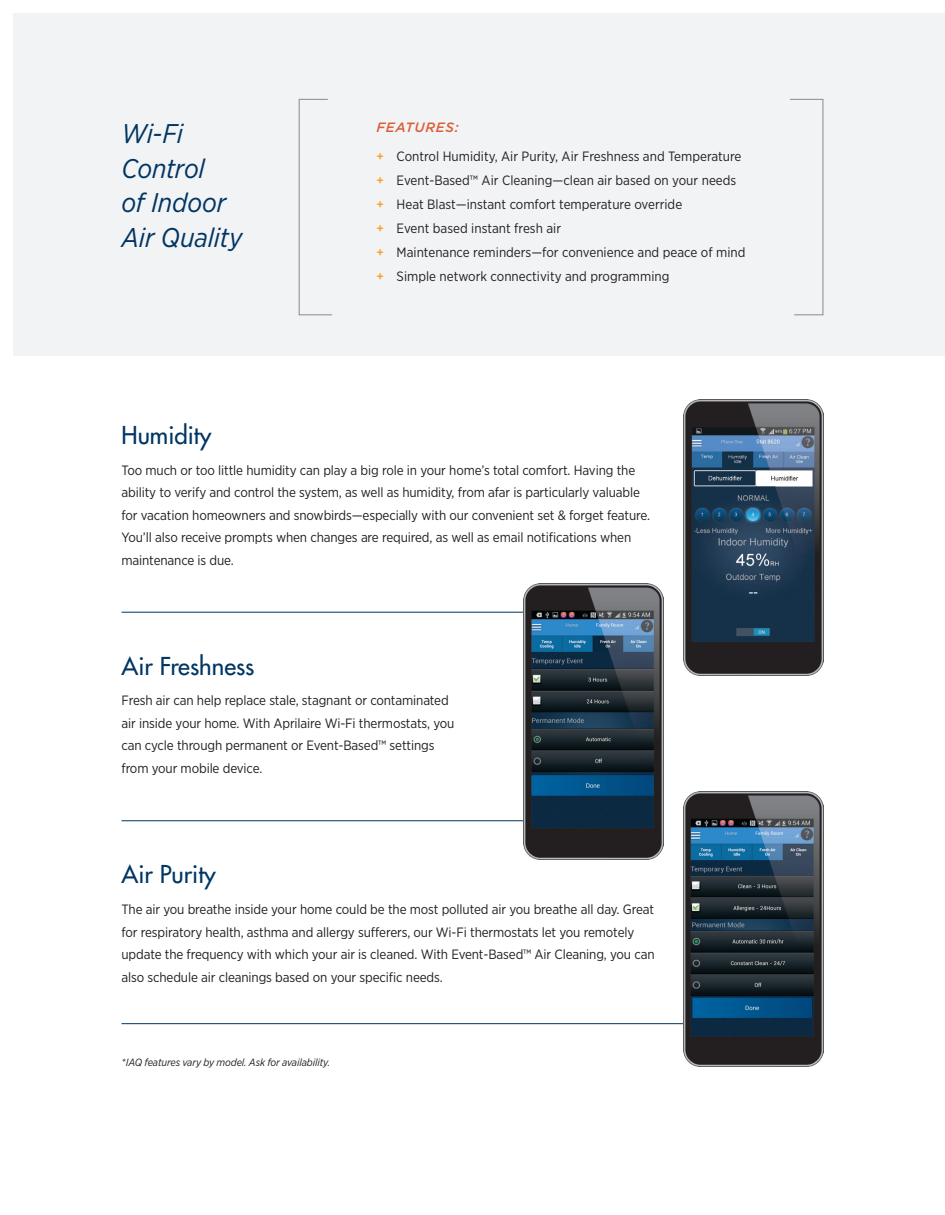
<style>
.page{position:relative;width:945px;height:1215px;background:#fff}
.page>*{position:absolute;margin:0;border:0;box-sizing:border-box;transform-origin:0 0}
.t1{font:italic 27px/34.5px "Gotham Narrow";letter-spacing:-.005em;color:#003563}
.t2{font:500 24px "Futura LT Pro";color:#003563}
.t3{font:13.5px/22.5px "Gotham Narrow";letter-spacing:-.01em;color:#231f20}
.t4{font:italic 500 13.5px "Gotham";letter-spacing:.05em;color:#db5e39}
.t5{font:italic 10.5px "Gotham Narrow";letter-spacing:-.01em;color:#231f20}
.s1{font-weight:500;color:#f9a030}
</style>
<div class="page">
<div style="left:14px;top:14px;width:931px;height:342px;background:#f2f3f4"></div>
<hr style="left:122px;top:612px;width:431px;height:1px;background:#003563">
<hr style="left:122px;top:1023px;width:666px;height:1px;background:#003563">
<img style="left:683px;top:400px;width:141px;height:275px">
<hr style="left:122px;top:820px;width:503px;height:1px;background:#003563">
<img style="left:523px;top:584px;width:141px;height:275px">
<img style="left:683px;top:791px;width:141px;height:275px">
<svg style="left:790px;top:98px;width:34px;height:218px"></svg>
<svg style="left:298px;top:98px;width:34px;height:218px"></svg>
<p class="t1" style="left:122px;top:116px;width:123px">Wi-Fi<br>Control<br>of Indoor<br>Air Quality</p>
<p class="t2" style="left:122px;top:417px;width:91px">Humidity</p>
<p class="t4" style="left:376px;top:119px;width:84px">FEATURES:</p>
<p class="t3" style="left:376px;top:145px;width:367px"><span class="s1">+</span> Control Humidity, Air Purity, Air Freshness and Temperature</p>
<p class="t3" style="left:376px;top:169px;width:361px"><span class="s1">+</span> Event-Based™ Air Cleaning—clean air based on your needs</p>
<p class="t3" style="left:376px;top:193px;width:307px"><span class="s1">+</span> Heat Blast—instant comfort temperature override</p>
<p class="t3" style="left:376px;top:217px;width:186px"><span class="s1">+</span> Event based instant fresh air</p>
<p class="t3" style="left:376px;top:241px;width:371px"><span class="s1">+</span> Maintenance reminders—for convenience and peace of mind</p>
<p class="t3" style="left:376px;top:265px;width:295px"><span class="s1">+</span> Simple network connectivity and programming</p>
<p class="t3" style="left:122px;top:458px;width:530px">Too much or too little humidity can play a big role in your home’s total comfort. Having the ability to verify and control the system, as well as humidity, from afar is particularly valuable for vacation homeowners and snowbirds—especially with our convenient set &amp; forget feature.<br>You’ll also receive prompts when changes are required, as well as email notifications when maintenance is due.</p>
<p class="t2" style="left:122px;top:648px;width:135px">Air Freshness</p>
<p class="t3" style="left:122px;top:689px;width:335px">Fresh air can help replace stale, stagnant or contaminated air inside your home. With Aprilaire Wi-Fi thermostats, you can cycle through permanent or Event-Based™ settings from your mobile device.</p>
<p class="t2" style="left:122px;top:856px;width:96px">Air Purity</p>
<p class="t3" style="left:122px;top:898px;width:535px">The air you breathe inside your home could be the most polluted air you breathe all day. Great for respiratory health, asthma and allergy sufferers, our Wi-Fi thermostats let you remotely update the frequency with which your air is cleaned. With Event-Based™ Air Cleaning, you can also schedule air cleanings based on your specific needs.</p>
<p class="t5" style="left:122px;top:1056px;width:210px">*IAQ features vary by model. Ask for availability.</p>
</div>
